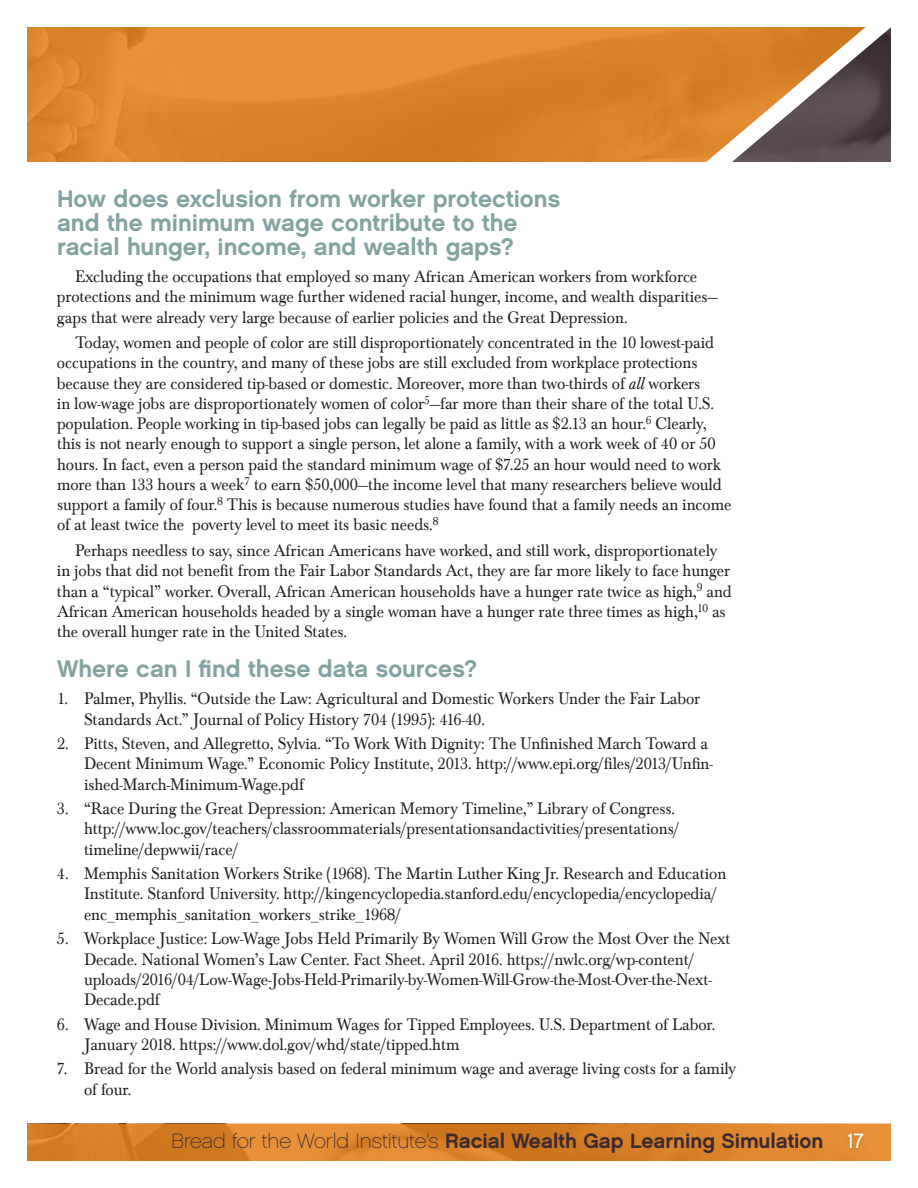
<style>
.page{position:relative;width:918px;height:1188px;background:#fff}
.page>*{position:absolute;margin:0;border:0;box-sizing:border-box;transform-origin:0 0}
.t1{font:24px/24px "Chalet New York Nineteen Sixty";color:#83a2a2}
.t2{font:20.7px "Chalet New York Nineteen Sixty";color:#3b2a32}
.t3{font:17.25px/20.2px "Baskerville Com";letter-spacing:-.005em;color:#231f20;scale:.95 1}
.s1{font-style:italic}
.s2{font-family:"Chalet Paris Nineteen Sixty"}
.s3{font-family:"Chalet London Nineteen Sixty";color:#fff}
</style>
<div class="page">
<svg style="left:27px;top:27px;width:653px;height:135px;background:#dd852d"></svg>
<svg style="left:27px;top:1124px;width:864px;height:37px;background:#d9822a"></svg>
<svg style="left:680px;top:27px;width:211px;height:135px;background:#aa7950"></svg>
<div style="left:843px;top:1128px;width:26px;height:26px;background:#e18b34"></div>
<h1 class="t1" style="left:57px;top:186px;width:505px">How does exclusion from worker protections and the minimum wage contribute to the racial hunger, income, and wealth gaps?</h1>
<p class="t3" style="left:57px;top:267px;width:697px;text-indent:18px">Excluding the occupations that employed so many African American workers from workforce protections and the minimum wage further widened racial hunger, income, and wealth disparities— gaps that were already very large because of earlier policies and the Great Depression.</p>
<p class="t3" style="left:57px;top:333px;width:711px;text-indent:18px">Today, women and people of color are still disproportionately concentrated in the 10 lowest-paid occupations in the country, and many of these jobs are still excluded from workplace protections because they are considered tip-based or domestic. Moreover, more than two-thirds of <span class="s1">all</span> workers<br>in low-wage jobs are disproportionately women of color<sup>5</sup>—far more than their share of the total U.S. population. People working in tip-based jobs can legally be paid as little as $2.13 an hour.<sup>6</sup> Clearly, this is not nearly enough to support a single person, let alone a family, with a work week of 40 or 50 hours. In fact, even a person paid the standard minimum wage of $7.25 an hour would need to work more than 133 hours a week<sup>7</sup> to earn $50,000—the income level that many researchers believe would support a family of four.<sup>8</sup> This is because numerous studies have found that a family needs an income of at least twice the poverty level to meet its basic needs.<sup>8</sup></p>
<p class="t3" style="left:57px;top:541px;width:712px;text-indent:18px">Perhaps needless to say, since African Americans have worked, and still work, disproportionately in jobs that did not benefit from the Fair Labor Standards Act, they are far more likely to face hunger than a “typical” worker. Overall, African American households have a hunger rate twice as high,<sup>9</sup> and African American households headed by a single woman have a hunger rate three times as high,<sup>10</sup> as the overall hunger rate in the United States.</p>
<h1 class="t1" style="left:57px;top:657px;width:422px">Where can I find these data sources?</h1>
<p class="t3" style="left:84px;top:689px;width:650px;text-indent:-27px">1. Palmer, Phyllis. “Outside the Law: Agricultural and Domestic Workers Under the Fair Labor<br>Standards Act.” Journal of Policy History 704 (1995): 416-40.</p>
<p class="t3" style="left:84px;top:734px;width:664px;text-indent:-27px">2. Pitts, Steven, and Allegretto, Sylvia. “To Work With Dignity: The Unfinished March Toward a<br>Decent Minimum Wage.” Economic Policy Institute, 2013. http://www.epi.org/files/2013/Unfin&shy;ished-March-Minimum-Wage.pdf</p>
<p class="t3" style="left:84px;top:799px;width:628px;text-indent:-27px">3. “Race During the Great Depression: American Memory Timeline,” Library of Congress. http://www.loc.gov/teachers/classroommaterials/presentationsandactivities/presentations/ timeline/depwwii/race/</p>
<p class="t3" style="left:84px;top:864px;width:678px;text-indent:-27px">4. Memphis Sanitation Workers Strike (1968). The Martin Luther King Jr. Research and Education<br>Institute. Stanford University. http://kingencyclopedia.stanford.edu/encyclopedia/encyclopedia/ enc_memphis_sanitation_workers_strike_1968/</p>
<p class="t3" style="left:84px;top:929px;width:682px;text-indent:-27px">5. Workplace Justice: Low-Wage Jobs Held Primarily By Women Will Grow the Most Over the Next Decade. National Women’s Law Center. Fact Sheet. April 2016. https://nwlc.org/wp-content/ uploads/2016/04/Low-Wage-Jobs-Held-Primarily-by-Women-Will-Grow-the-Most-Over-the-Next-Decade.pdf</p>
<p class="t3" style="left:84px;top:1014px;width:666px;text-indent:-27px">6. Wage and House Division. Minimum Wages for Tipped Employees. U.S. Department of Labor.<br>January 2018. https://www.dol.gov/whd/state/tipped.htm</p>
<p class="t3" style="left:84px;top:1059px;width:688px;text-indent:-27px">7. Bread for the World analysis based on federal minimum wage and average living costs for a family of four.</p>
<p class="t2" style="left:171px;top:1128px;width:694px"><span class="s2">Bread for the World Institute’s</span> Racial Wealth Gap Learning Simulation <span class="s3">17</span></p>
</div>
